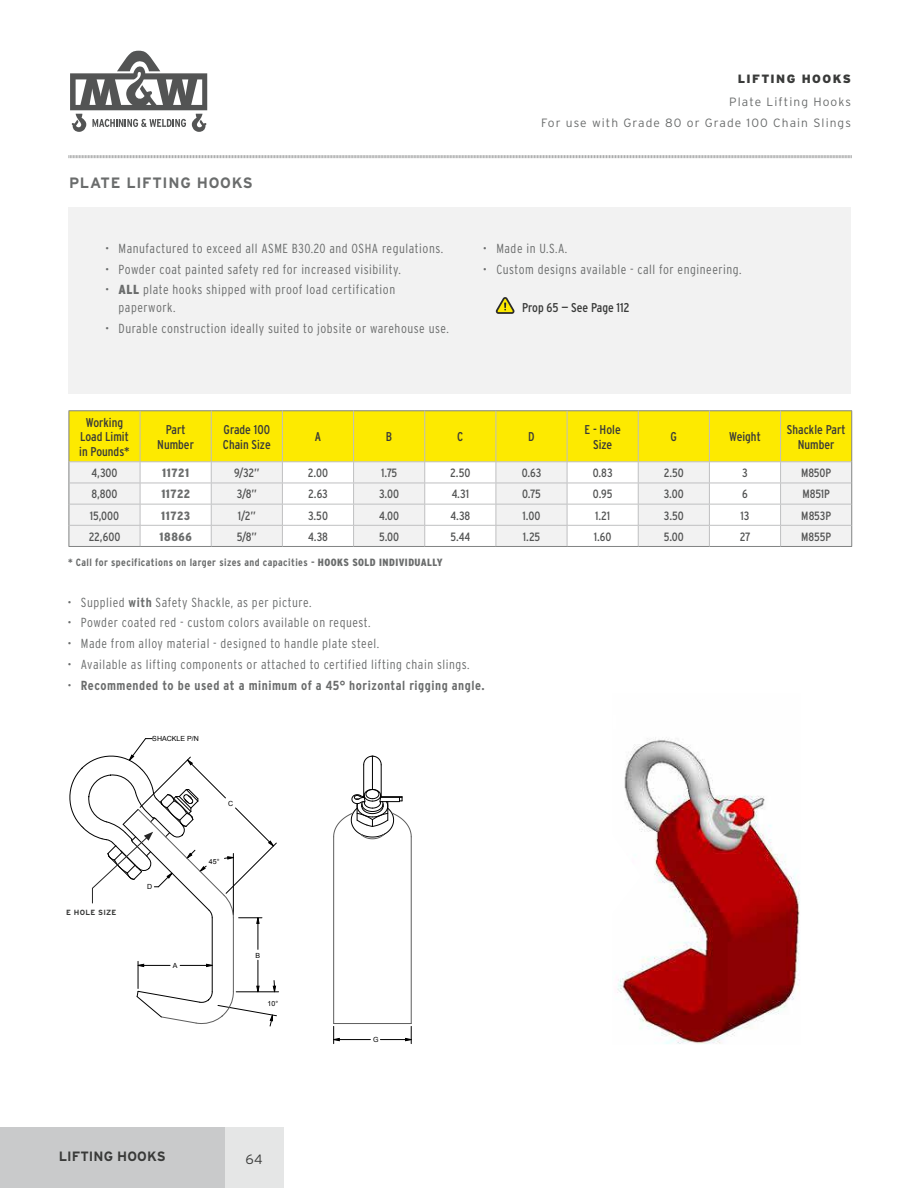
<style>
.page{position:relative;width:918px;height:1188px;background:#fff}
.page>*{position:absolute;margin:0;border:0;box-sizing:border-box;transform-origin:0 0}
.t1{font:700 15px "Interstate";letter-spacing:.05em;color:#6a6c6c}
.t2{font:700 13.5px "Interstate";letter-spacing:.005em;color:#393a39}
.t3{font:300 13.5px "Interstate";color:#393a39}
.t4{font:300 13.2px/18px "Interstate Condensed";letter-spacing:.04em;color:#6a6c6c}
.t5{font:700 13.2px "Interstate Condensed";letter-spacing:.04em;color:#6a6c6c}
.t6{font:12.75px/14.5px "Interstate Condensed";color:#393a39;text-align:center}
.t7{font:12px "Interstate Condensed";color:#535454}
.t8{font:300 12px/21.3px "Interstate";letter-spacing:.09em;color:#6a6c6c;text-align:right}
.t9{font:900 12px "Interstate Condensed";letter-spacing:.05em;color:#6a6c6c}
.t10{font:900 12px "Interstate";letter-spacing:.115em;color:#393a39}
.t11{font:700 10.5px "Interstate Condensed";letter-spacing:.04em;color:#6a6c6c}
.t12{font:700 7.5px "Interstate";letter-spacing:.04em;color:#393a39}
.t13{font:7.05px "Arial";color:#000}
.s1{font-weight:900}
.s2{font-weight:700}
.s3{font-weight:300}
</style>
<div class="page">
<div style="left:0;top:1127px;width:225px;height:61px;background:#c9cacb"></div>
<div style="left:225px;top:1127px;width:59px;height:61px;background:#e5e6e6"></div>
<svg style="left:70px;top:51px;width:137px;height:81px"></svg>
<svg style="left:68px;top:155px;width:784px;height:4px"></svg>
<div style="left:68px;top:208px;width:783px;height:186px;background:#f2f2f2"></div>
<hr style="left:69px;top:410px;width:71px;height:1px;background:#818383">
<hr style="left:140px;top:410px;width:71px;height:1px;background:#818383">
<hr style="left:211px;top:410px;width:71px;height:1px;background:#818383">
<hr style="left:282px;top:410px;width:72px;height:1px;background:#818383">
<hr style="left:354px;top:410px;width:71px;height:1px;background:#818383">
<hr style="left:425px;top:410px;width:71px;height:1px;background:#818383">
<hr style="left:496px;top:410px;width:71px;height:1px;background:#818383">
<hr style="left:567px;top:410px;width:71px;height:1px;background:#818383">
<hr style="left:638px;top:410px;width:71px;height:1px;background:#818383">
<hr style="left:709px;top:410px;width:72px;height:1px;background:#818383">
<hr style="left:781px;top:410px;width:71px;height:1px;background:#818383">
<hr style="left:69px;top:546px;width:71px;height:1px;background:#818383">
<hr style="left:140px;top:546px;width:71px;height:1px;background:#818383">
<hr style="left:211px;top:546px;width:71px;height:1px;background:#818383">
<hr style="left:282px;top:546px;width:72px;height:1px;background:#818383">
<hr style="left:354px;top:546px;width:71px;height:1px;background:#818383">
<hr style="left:425px;top:546px;width:71px;height:1px;background:#818383">
<hr style="left:496px;top:546px;width:71px;height:1px;background:#818383">
<hr style="left:567px;top:546px;width:71px;height:1px;background:#818383">
<hr style="left:638px;top:546px;width:71px;height:1px;background:#818383">
<hr style="left:709px;top:546px;width:72px;height:1px;background:#818383">
<hr style="left:781px;top:546px;width:71px;height:1px;background:#818383">
<svg style="left:69px;top:411px;width:783px;height:135px"></svg>
<img style="left:617px;top:737px;width:183px;height:307px">
<hr style="left:363px;top:765px;width:1px;height:32px;background:#000">
<hr style="left:372px;top:756px;width:1px;height:34px;background:#000">
<hr style="left:381px;top:765px;width:1px;height:32px;background:#000">
<svg style="left:363px;top:755px;width:19px;height:11px"></svg>
<hr style="left:236px;top:992px;width:43px;height:1px;background:#000">
<hr style="left:258px;top:918px;width:1px;height:31px;background:#000">
<hr style="left:258px;top:960px;width:1px;height:32px;background:#000">
<hr style="left:380px;top:1039px;width:31px;height:1px;background:#000">
<hr style="left:334px;top:1039px;width:36px;height:1px;background:#000">
<svg style="left:333px;top:1026px;width:6px;height:18px"></svg>
<svg style="left:406px;top:1026px;width:6px;height:18px"></svg>
<hr style="left:212px;top:918px;width:1px;height:74px;background:#000">
<hr style="left:233px;top:918px;width:1px;height:74px;background:#5d5d5d">
<hr style="left:334px;top:1023px;width:77px;height:1px;background:#5d5d5d">
<hr style="left:333px;top:837px;width:1px;height:187px;background:#5d5d5d">
<hr style="left:411px;top:837px;width:1px;height:187px;background:#5d5d5d">
<svg style="left:136px;top:961px;width:141px;height:65px"></svg>
<svg style="left:333px;top:788px;width:79px;height:52px"></svg>
<svg style="left:496px;top:297px;width:19px;height:17px"></svg>
<svg style="left:69px;top:738px;width:208px;height:185px"></svg>
<p class="t1" style="left:69px;top:175px;width:185px">PLATE LIFTING HOOKS</p>
<p class="t4" style="left:105px;top:239px;width:340px">• Manufactured to exceed all ASME B30.20 and OSHA regulations.</p>
<p class="t4" style="left:105px;top:260px;width:297px">• Powder coat painted safety red for increased visibility.</p>
<p class="t4" style="left:119px;top:281px;width:278px;text-indent:-14px">• <span class="s1">ALL</span> plate hooks shipped with proof load certification paperwork.</p>
<p class="t4" style="left:105px;top:319px;width:345px">• Durable construction ideally suited to jobsite or warehouse use.</p>
<p class="t10" style="left:738px;top:72px;width:115px">LIFTING HOOKS</p>
<p class="t8" style="left:541px;top:91px;width:311px">Plate Lifting Hooks<br>For use with Grade 80 or Grade 100 Chain Slings</p>
<p class="t4" style="left:483px;top:239px;width:86px">• Made in U.S.A.</p>
<p class="t4" style="left:483px;top:260px;width:260px">• Custom designs available - call for engineering.</p>
<p class="t6" style="left:522px;top:300px;width:109px">Prop 65 — See Page 112</p>
<p class="t6" style="left:79px;top:415px;width:52px">Working<br>Load Limit in Pounds*</p>
<p class="t6" style="left:157px;top:422px;width:38px">Part<br>Number</p>
<p class="t6" style="left:223px;top:422px;width:49px;text-align:left">Grade 100<br>Chain Size</p>
<p class="t6" style="left:315px;top:430px;width:8px">A</p>
<p class="t6" style="left:386px;top:430px;width:8px">B</p>
<p class="t6" style="left:457px;top:430px;width:8px">C</p>
<p class="t6" style="left:528px;top:430px;width:8px">D</p>
<p class="t6" style="left:585px;top:422px;width:38px">E - Hole<br>Size</p>
<p class="t6" style="left:671px;top:430px;width:8px">G</p>
<p class="t6" style="left:729px;top:430px;width:33px">Weight</p>
<p class="t6" style="left:787px;top:422px;width:60px">Shackle Part<br>Number</p>
<p class="t7" style="left:92px;top:466px;width:27px">4,300</p>
<p class="t9" style="left:162px;top:466px;width:28px">11721</p>
<p class="t7" style="left:234px;top:466px;width:27px">9/32”</p>
<p class="t7" style="left:308px;top:466px;width:22px">2.00</p>
<p class="t7" style="left:381px;top:466px;width:18px">1.75</p>
<p class="t7" style="left:450px;top:466px;width:22px">2.50</p>
<p class="t7" style="left:522px;top:466px;width:21px">0.63</p>
<p class="t7" style="left:593px;top:466px;width:21px">0.83</p>
<p class="t7" style="left:664px;top:466px;width:22px">2.50</p>
<p class="t7" style="left:742px;top:466px;width:7px">3</p>
<p class="t7" style="left:801px;top:466px;width:32px">M850P</p>
<p class="t7" style="left:91px;top:487px;width:28px">8,800</p>
<p class="t9" style="left:161px;top:487px;width:30px">11722</p>
<p class="t7" style="left:237px;top:487px;width:22px">3/8”</p>
<p class="t7" style="left:308px;top:487px;width:21px">2.63</p>
<p class="t7" style="left:379px;top:487px;width:21px">3.00</p>
<p class="t7" style="left:452px;top:487px;width:19px">4.31</p>
<p class="t7" style="left:522px;top:487px;width:20px">0.75</p>
<p class="t7" style="left:593px;top:487px;width:21px">0.95</p>
<p class="t7" style="left:664px;top:487px;width:21px">3.00</p>
<p class="t7" style="left:742px;top:487px;width:7px">6</p>
<p class="t7" style="left:802px;top:487px;width:29px">M851P</p>
<p class="t7" style="left:90px;top:509px;width:31px">15,000</p>
<p class="t9" style="left:161px;top:509px;width:30px">11723</p>
<p class="t7" style="left:238px;top:509px;width:20px">1/2”</p>
<p class="t7" style="left:308px;top:509px;width:21px">3.50</p>
<p class="t7" style="left:379px;top:509px;width:22px">4.00</p>
<p class="t7" style="left:451px;top:509px;width:21px">4.38</p>
<p class="t7" style="left:523px;top:509px;width:19px">1.00</p>
<p class="t7" style="left:595px;top:509px;width:17px">1.21</p>
<p class="t7" style="left:664px;top:509px;width:21px">3.50</p>
<p class="t7" style="left:741px;top:509px;width:10px">13</p>
<p class="t7" style="left:801px;top:509px;width:31px">M853P</p>
<p class="t7" style="left:89px;top:530px;width:33px">22,600</p>
<p class="t9" style="left:160px;top:530px;width:34px">18866</p>
<p class="t7" style="left:237px;top:530px;width:22px">5/8”</p>
<p class="t7" style="left:308px;top:530px;width:21px">4.38</p>
<p class="t7" style="left:379px;top:530px;width:22px">5.00</p>
<p class="t7" style="left:451px;top:530px;width:21px">5.44</p>
<p class="t7" style="left:523px;top:530px;width:19px">1.25</p>
<p class="t7" style="left:594px;top:530px;width:19px">1.60</p>
<p class="t7" style="left:664px;top:530px;width:22px">5.00</p>
<p class="t7" style="left:740px;top:530px;width:12px">27</p>
<p class="t7" style="left:801px;top:530px;width:31px">M855P</p>
<p class="t11" style="left:68px;top:557px;width:376px">* Call for specifications on larger sizes and capacities - <span class="s1">HOOKS SOLD INDIVIDUALLY</span></p>
<p class="t4" style="left:67px;top:593px;width:246px">• Supplied <span class="s2">with</span> Safety Shackle, as per picture.</p>
<p class="t4" style="left:67px;top:614px;width:305px">• Powder coated red - custom colors available on request.</p>
<p class="t4" style="left:67px;top:634px;width:313px">• Made from alloy material - designed to handle plate steel.</p>
<p class="t4" style="left:67px;top:655px;width:404px">• Available as lifting components or attached to certified lifting chain slings.</p>
<p class="t5" style="left:67px;top:678px;width:419px"><span class="s3">•</span> Recommended to be used at a minimum of a 45° horizontal rigging angle.</p>
<p class="t12" style="left:66px;top:908px;width:52px">E HOLE SIZE</p>
<p class="t13" style="left:152px;top:735px;width:48px">SHACKLE P/N</p>
<p class="t13" style="left:147px;top:883px;width:7px">D</p>
<p class="t13" style="left:228px;top:799px;width:7px">C</p>
<p class="t13" style="left:209px;top:857px;width:12px">45°</p>
<p class="t13" style="left:173px;top:962px;width:6px">A</p>
<p class="t13" style="left:256px;top:951px;width:6px">B</p>
<p class="t13" style="left:268px;top:1000px;width:12px">10°</p>
<p class="t2" style="left:59px;top:1149px;width:108px">LIFTING HOOKS</p>
<p class="t3" style="left:245px;top:1152px;width:19px">64</p>
<p class="t13" style="left:373px;top:1036px;width:7px">G</p>
</div>
